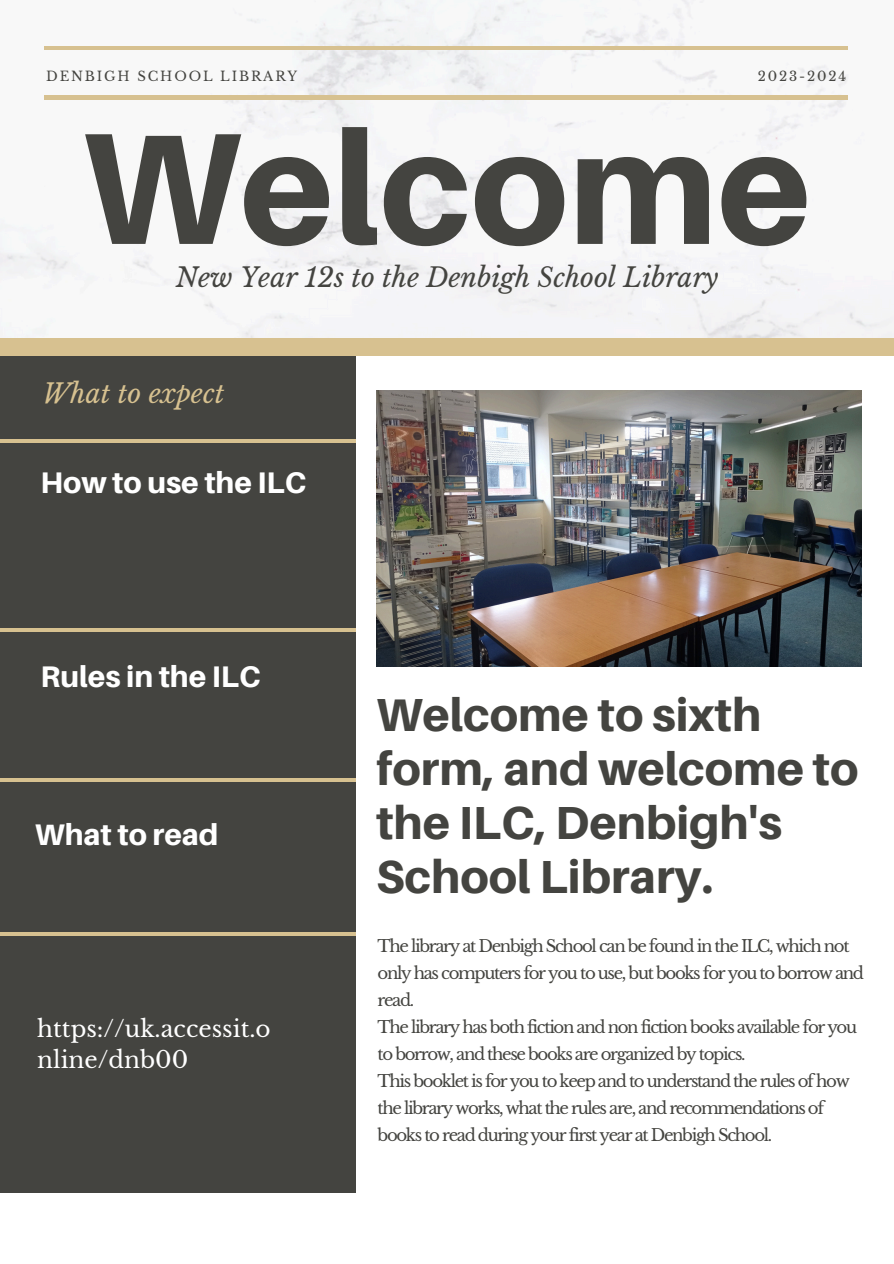
<style>
.page{position:relative;width:894px;height:1264px;background:#fff}
.page>*{position:absolute;margin:0;border:0;box-sizing:border-box;transform-origin:0 0}
.t1{font:800 158.85px "Aileron";color:#444440}
.t2{font:800 46.35px/54px "Aileron";color:#444440}
.t3{font:800 29.85px "Aileron";color:#fff}
.t4{font:italic 26.4px "Libre Baskerville";color:#444440}
.t5{font:italic 26.4px "Libre Baskerville";color:#d7c190}
.t6{font:23.1px/31.5px "Libre Baskerville";color:#fff}
.t7{font:16.5px/27px "Libre Baskerville";letter-spacing:-.08em;color:#444440}
.t8{font:13.2px "Libre Baskerville";letter-spacing:.14em;color:#444440}
</style>
<div class="page">
<div style="left:0;top:340px;width:355px;height:852px;background:#444440"></div>
<hr style="left:0;top:628px;width:355px;height:3px;background:#d7c190">
<hr style="left:0;top:778px;width:355px;height:3px;background:#d7c190">
<hr style="left:0;top:932px;width:355px;height:3px;background:#d7c190">
<hr style="left:0;top:439px;width:355px;height:3px;background:#d7c190">
<hr style="left:45px;top:96px;width:802px;height:3px;background:#d7c190">
<hr style="left:45px;top:47px;width:802px;height:3px;background:#d7c190">
<div style="left:0;top:338px;width:893px;height:17px;background:#d7c190"></div>
<img style="left:376px;top:391px;width:485px;height:275px">
<h4 class="t8" style="left:46px;top:68px;width:253px">DENBIGH SCHOOL LIBRARY</h4>
<p class="t8" style="left:757px;top:68px;width:90px">2023-2024</p>
<h1 class="t1" style="left:81px;top:90px;width:731px">Welcome</h1>
<p class="t4" style="left:176px;top:261px;width:544px">New Year 12s to the Denbigh School Library</p>
<p class="t5" style="left:42px;top:377px;width:183px">What to expect</p>
<p class="t3" style="left:41px;top:464px;width:267px">How to use the ILC</p>
<p class="t3" style="left:41px;top:658px;width:221px">Rules in the ILC</p>
<h4 class="t3" style="left:35px;top:815px;width:185px">What to read</h4>
<p class="t6" style="left:37px;top:1012px;width:235px">https://uk.accessit.o nline/dnb00</p>
<h3 class="t2" style="left:376px;top:686px;width:484px">Welcome to sixth form, and welcome to the ILC, Denbigh's<br>School Library.</h3>
<h3 class="t7" style="left:377px;top:932px;width:488px">The library at Denbigh School can be found in the ILC, which not only has computers for you to use, but books for you to borrow and read.<br>The library has both fiction and non fiction books available for you to borrow, and these books are organized by topics.<br>This booklet is for you to keep and to understand the rules of how the library works, what the rules are, and recommendations of books to read during your first year at Denbigh School.</h3>
</div>
